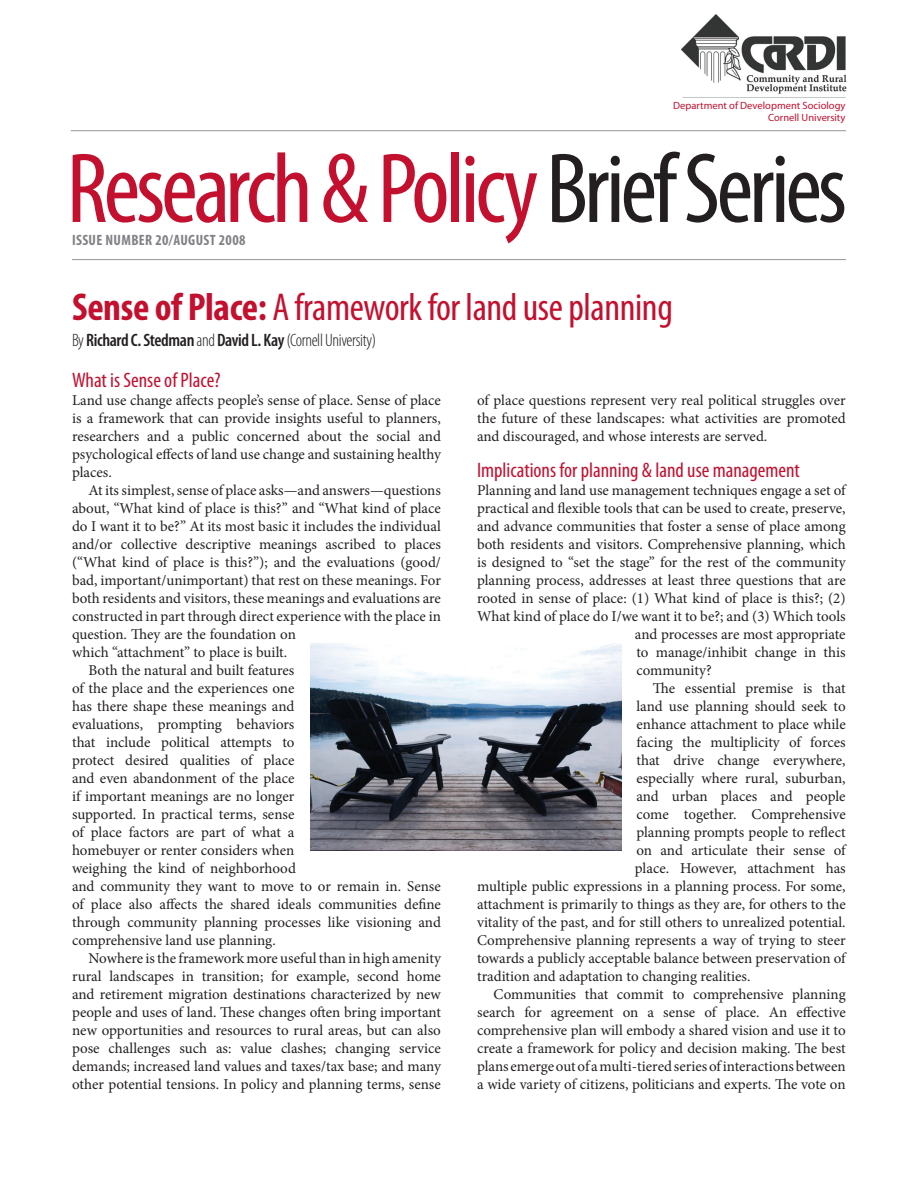
<style>
.page{position:relative;width:918px;height:1188px;background:#fff}
.page>*{position:absolute;margin:0;border:0;box-sizing:border-box;transform-origin:0 0}
.t1{font:condensed 100.5px "Myriad Pro";letter-spacing:-.04em;color:#c3102f}
.t2{font:condensed 39px "Myriad Pro";letter-spacing:-.01em;color:#c3102f}
.t3{font:condensed 21px "Myriad Pro";color:#c3102f}
.t4{font:600 condensed 18px "Myriad Pro";letter-spacing:-.02em;color:#231f20}
.t5{font:15px/18px "Minion Pro";color:#231f20;text-align:justify}
.t6{font:700 condensed 15px "Myriad Pro";letter-spacing:.025em;color:#808285}
.t7{font:10.5px/12.6px "Myriad Pro";color:#c3102f;text-align:right}
.s1{color:#231f20}
.s2{font-weight:700}
.s3{font-weight:300}
</style>
<div class="page">
<img style="left:681px;top:14px;width:166px;height:84px">
<hr style="left:71px;top:130px;width:775px;height:1px;background:#939598">
<hr style="left:72px;top:259px;width:774px;height:1px;background:#939598">
<img style="left:310px;top:644px;width:312px;height:206px">
<p class="t7" style="left:673px;top:99px;width:174px">Department of Development Sociology<br>Cornell University</p>
<h1 class="t1" style="left:67px;top:128px;width:782px">Research &amp; Policy <span class="s1">Brief Series</span></h1>
<p class="t6" style="left:72px;top:231px;width:175px">ISSUE NUMBER 20/AUGUST 2008</p>
<h2 class="t2" style="left:72px;top:283px;width:602px"><span class="s2">Sense of Place:</span> A framework for land use planning</h2>
<p class="t4" style="left:72px;top:330px;width:306px"><span class="s3">By</span> Richard C. Stedman <span class="s3">and</span> David L. Kay <span class="s3">(Cornell University)</span></p>
<h3 class="t3" style="left:72px;top:367px;width:150px">What is Sense of Place?</h3>
<p class="t5" style="left:72px;top:391px;width:370px">Land use change affects people’s sense of place. Sense of place is a framework that can provide insights useful to planners, researchers and a public concerned about the social and psychological effects of land use change and sustaining healthy places.</p>
<p class="t5" style="left:89px;top:481px;width:354px">At its simplest, sense of place asks—and answers—questions</p>
<p class="t5" style="left:72px;top:499px;width:370px">about, “What kind of place is this?” and “What kind of place</p>
<p class="t5" style="left:72px;top:517px;width:370px">do I want it to be?” At its most basic it includes the individual</p>
<p class="t5" style="left:72px;top:535px;width:370px">and/or collective descriptive meanings ascribed to places</p>
<p class="t5" style="left:72px;top:553px;width:370px">(“What kind of place is this?”); and the evaluations (good/</p>
<p class="t5" style="left:72px;top:571px;width:370px">bad, important/unimportant) that rest on these meanings. For</p>
<p class="t5" style="left:72px;top:589px;width:370px">both residents and visitors, these meanings and evaluations are</p>
<p class="t5" style="left:72px;top:607px;width:370px">constructed in part through direct experience with the place in</p>
<p class="t5" style="left:72px;top:625px;width:225px">question. They are the foundation on</p>
<p class="t5" style="left:72px;top:643px;width:217px">which “attachment” to place is built.</p>
<p class="t5" style="left:89px;top:661px;width:207px">Both the natural and built features</p>
<p class="t5" style="left:72px;top:679px;width:224px">of the place and the experiences one</p>
<p class="t5" style="left:72px;top:697px;width:224px">has there shape these meanings and</p>
<p class="t5" style="left:72px;top:715px;width:224px">evaluations, prompting behaviors</p>
<p class="t5" style="left:72px;top:733px;width:224px">that include political attempts to</p>
<p class="t5" style="left:72px;top:751px;width:224px">protect desired qualities of place</p>
<p class="t5" style="left:72px;top:769px;width:224px">and even abandonment of the place</p>
<p class="t5" style="left:72px;top:787px;width:224px">if important meanings are no longer</p>
<p class="t5" style="left:72px;top:805px;width:224px">supported. In practical terms, sense</p>
<p class="t5" style="left:72px;top:823px;width:224px">of place factors are part of what a</p>
<p class="t5" style="left:72px;top:841px;width:224px">homebuyer or renter considers when</p>
<p class="t5" style="left:72px;top:859px;width:225px">weighing the kind of neighborhood</p>
<p class="t5" style="left:72px;top:877px;width:370px">and community they want to move to or remain in. Sense</p>
<p class="t5" style="left:72px;top:895px;width:370px">of place also affects the shared ideals communities define</p>
<p class="t5" style="left:72px;top:913px;width:370px">through community planning processes like visioning and</p>
<p class="t5" style="left:72px;top:931px;width:205px">comprehensive land use planning.</p>
<p class="t5" style="left:89px;top:949px;width:354px">Nowhere is the framework more useful than in high amenity</p>
<p class="t5" style="left:72px;top:967px;width:370px">rural landscapes in transition; for example, second home</p>
<p class="t5" style="left:72px;top:985px;width:370px">and retirement migration destinations characterized by new</p>
<p class="t5" style="left:72px;top:1003px;width:370px">people and uses of land. These changes often bring important</p>
<p class="t5" style="left:72px;top:1021px;width:370px">new opportunities and resources to rural areas, but can also</p>
<p class="t5" style="left:72px;top:1039px;width:370px">pose challenges such as: value clashes; changing service</p>
<p class="t5" style="left:72px;top:1057px;width:370px">demands; increased land values and taxes/tax base; and many</p>
<p class="t5" style="left:72px;top:1075px;width:370px">other potential tensions. In policy and planning terms, sense</p>
<p class="t5" style="left:477px;top:391px;width:370px">of place questions represent very real political struggles over the future of these landscapes: what activities are promoted and discouraged, and whose interests are served.</p>
<h3 class="t3" style="left:477px;top:457px;width:324px">Implications for planning &amp; land use management</h3>
<p class="t5" style="left:477px;top:481px;width:370px">Planning and land use management techniques engage a set of</p>
<p class="t5" style="left:477px;top:499px;width:370px">practical and flexible tools that can be used to create, preserve,</p>
<p class="t5" style="left:477px;top:517px;width:370px">and advance communities that foster a sense of place among</p>
<p class="t5" style="left:477px;top:535px;width:370px">both residents and visitors. Comprehensive planning, which</p>
<p class="t5" style="left:477px;top:553px;width:370px">is designed to “set the stage” for the rest of the community</p>
<p class="t5" style="left:477px;top:571px;width:370px">planning process, addresses at least three questions that are</p>
<p class="t5" style="left:477px;top:589px;width:370px">rooted in sense of place: (1) What kind of place is this?; (2)</p>
<p class="t5" style="left:477px;top:607px;width:370px">What kind of place do I/we want it to be?; and (3) Which tools</p>
<p class="t5" style="left:635px;top:625px;width:212px">and processes are most appropriate</p>
<p class="t5" style="left:636px;top:643px;width:211px">to manage/inhibit change in this</p>
<p class="t5" style="left:636px;top:661px;width:77px">community?</p>
<p class="t5" style="left:653px;top:679px;width:194px">The essential premise is that</p>
<p class="t5" style="left:636px;top:697px;width:211px">land use planning should seek to</p>
<p class="t5" style="left:636px;top:715px;width:211px">enhance attachment to place while</p>
<p class="t5" style="left:636px;top:733px;width:211px">facing the multiplicity of forces</p>
<p class="t5" style="left:636px;top:751px;width:211px">that drive change everywhere,</p>
<p class="t5" style="left:636px;top:769px;width:211px">especially where rural, suburban,</p>
<p class="t5" style="left:636px;top:787px;width:211px">and urban places and people</p>
<p class="t5" style="left:636px;top:805px;width:211px">come together. Comprehensive</p>
<p class="t5" style="left:636px;top:823px;width:211px">planning prompts people to reflect</p>
<p class="t5" style="left:636px;top:841px;width:211px">on and articulate their sense of</p>
<p class="t5" style="left:635px;top:859px;width:212px">place. However, attachment has</p>
<p class="t5" style="left:477px;top:877px;width:370px">multiple public expressions in a planning process. For some,</p>
<p class="t5" style="left:477px;top:895px;width:370px">attachment is primarily to things as they are, for others to the</p>
<p class="t5" style="left:477px;top:913px;width:370px">vitality of the past, and for still others to unrealized potential.</p>
<p class="t5" style="left:477px;top:931px;width:370px">Comprehensive planning represents a way of trying to steer</p>
<p class="t5" style="left:477px;top:949px;width:370px">towards a publicly acceptable balance between preservation of</p>
<p class="t5" style="left:477px;top:967px;width:275px">tradition and adaptation to changing realities.</p>
<p class="t5" style="left:494px;top:985px;width:354px">Communities that commit to comprehensive planning</p>
<p class="t5" style="left:477px;top:1003px;width:370px">search for agreement on a sense of place. An effective</p>
<p class="t5" style="left:477px;top:1021px;width:370px">comprehensive plan will embody a shared vision and use it to</p>
<p class="t5" style="left:477px;top:1039px;width:370px">create a framework for policy and decision making. The best</p>
<p class="t5" style="left:477px;top:1057px;width:370px">plans emerge out of a multi-tiered series of interactions between</p>
<p class="t5" style="left:477px;top:1075px;width:370px">a wide variety of citizens, politicians and experts. The vote on</p>
</div>
